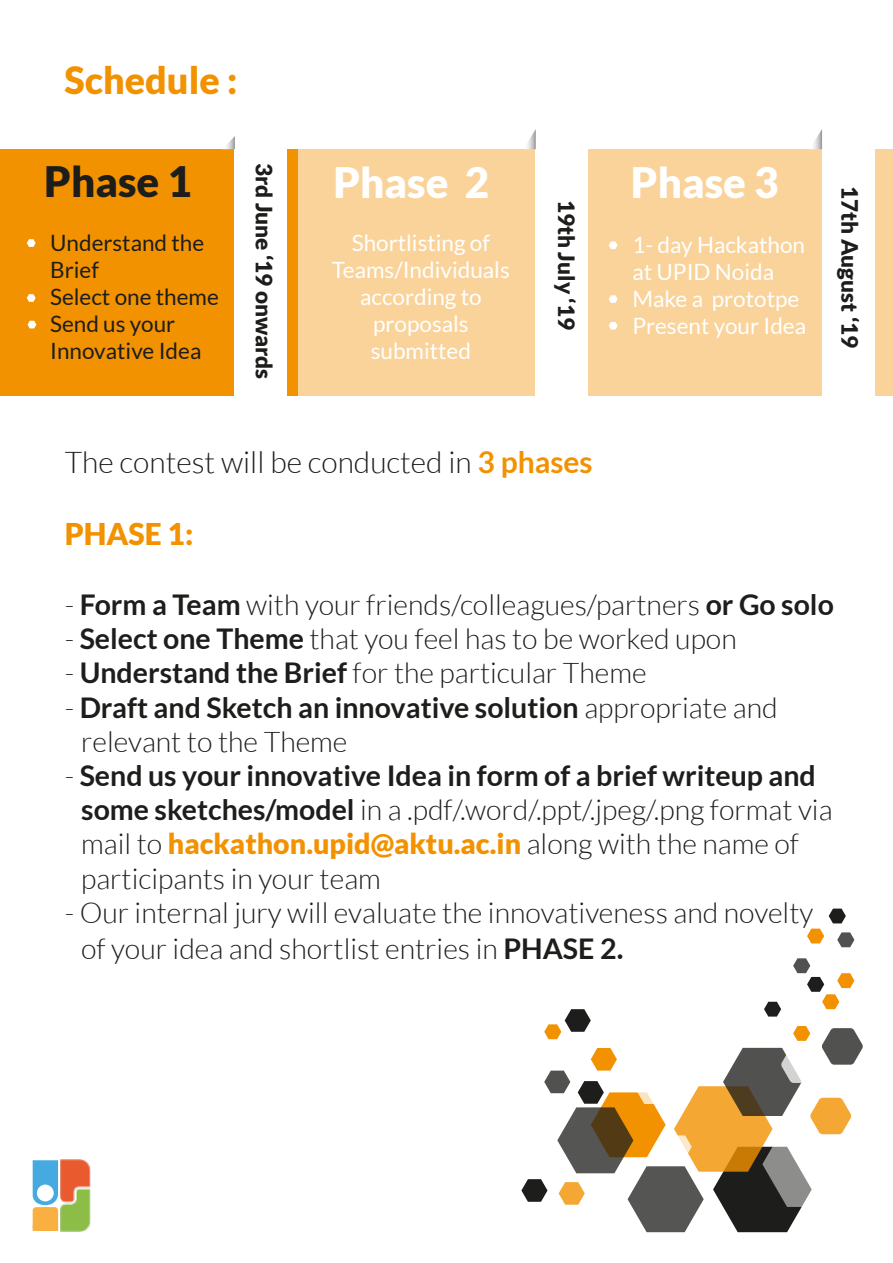
<style>
.page{position:relative;width:893px;height:1263px;background:#fff}
.page>*{position:absolute;margin:0;border:0;box-sizing:border-box;transform-origin:0 0}
.t1{font:900 42px "Lato";color:#fff}
.t2{font:900 42px "Lato";color:#1d1d1b}
.t3{font:900 37.5px "Lato";color:#f39200}
.t4{font:300 30px "Lato";color:#1d1d1b}
.t5{font:900 30px "Lato";color:#f39200}
.t6{font:300 28.5px/34.2px "Lato";color:#1d1d1b}
.t7{font:700 28.5px/34.2px "Lato";color:#1d1d1b}
.t8{font:22.5px/27px "Lato";color:#fff}
.t9{font:22.5px/27px "Lato";color:#1d1d1b}
.t10{font:900 22.5px "Lato";color:#1d1d1b}
.s1{font-weight:700;color:#f39200}
.s2{font-weight:700}
.s3{font-weight:300}
.s4{font-weight:900;color:#f39200}
.s5{font-weight:700;font-size:30px}
</style>
<div class="page">
<img style="left:60px;top:1159px;width:31px;height:73px">
<svg style="left:33px;top:1160px;width:25px;height:71px"></svg>
<div style="left:33px;top:1207px;width:25px;height:24px;background:#f9af42;border-radius:3px"></div>
<svg style="left:829px;top:908px;width:17px;height:15px"></svg>
<svg style="left:521px;top:929px;width:342px;height:303px"></svg>
<div style="left:595px;top:149px;width:298px;height:247px;background:#fad39a"></div>
<div style="left:297px;top:149px;width:298px;height:247px;background:#fad39a"></div>
<div style="left:0;top:149px;width:297px;height:247px;background:#f39200"></div>
<div style="left:235px;top:136px;width:52px;height:273px;background:#fff"></div>
<svg style="left:226px;top:136px;width:9px;height:13px"></svg>
<div style="left:536px;top:129px;width:52px;height:280px;background:#fff"></div>
<svg style="left:527px;top:129px;width:9px;height:20px"></svg>
<div style="left:822px;top:129px;width:52px;height:280px;background:#fff"></div>
<svg style="left:814px;top:129px;width:8px;height:20px"></svg>
<svg style="left:27px;top:239px;width:9px;height:8px"></svg>
<svg style="left:27px;top:294px;width:9px;height:8px"></svg>
<svg style="left:28px;top:321px;width:8px;height:7px"></svg>
<svg style="left:609px;top:241px;width:9px;height:8px"></svg>
<svg style="left:609px;top:295px;width:9px;height:8px"></svg>
<svg style="left:609px;top:322px;width:9px;height:8px"></svg>
<h2 class="t3" style="left:64px;top:59px;width:174px">Schedule :</h2>
<h1 class="t2" style="left:44px;top:157px;width:149px">Phase 1</h1>
<p class="t9" style="left:50px;top:229px;width:170px">Understand the<br>Brief<br>Select one theme<br>Send us your<br>Innovative Idea</p>
<p class="t10" style="left:277px;top:163px;width:218px;rotate:90deg">3rd June ‘19 onwards</p>
<h1 class="t1" style="left:333px;top:158px;width:157px">Phase 2</h1>
<p class="t8" style="left:332px;top:229px;width:179px;text-align:center">Shortlisting of<br>Teams/Individuals according to proposals submitted</p>
<p class="t10" style="left:580px;top:200px;width:131px;rotate:90deg">19th July ‘19</p>
<p class="t4" style="left:65px;top:446px;width:529px">The contest will be conducted in <span class="s1">3 phases</span></p>
<p class="t5" style="left:65px;top:516px;width:130px">PHASE 1:</p>
<h1 class="t1" style="left:631px;top:158px;width:149px">Phase 3</h1>
<p class="t8" style="left:632px;top:231px;width:175px">1- day Hackathon at UPID Noida<br>Make a prototpe<br>Present your Idea</p>
<p class="t10" style="left:863px;top:186px;width:163px;rotate:90deg">17th August ‘19</p>
<p class="t6" style="left:65px;top:588px;width:771px">- <span class="s2">Form a Team</span> with your friends/colleagues/partners <span class="s2">or Go solo</span></p>
<p class="t6" style="left:65px;top:622px;width:674px">- <span class="s2">Select one Theme</span> that you feel has to be worked upon</p>
<p class="t6" style="left:65px;top:656px;width:583px">- <span class="s2">Understand the Brief</span> for the particular Theme</p>
<p class="t7" style="left:81px;top:690px;width:698px;text-indent:-17px"><span class="s3">-</span> Draft and Sketch an innovative solution <span class="s3">appropriate and relevant to the Theme</span></p>
<p class="t6" style="left:81px;top:759px;width:753px;text-indent:-17px">- <span class="s2">Send us your innovative Idea in form of a brief writeup and some sketches/model</span> in a .pdf/.word/.ppt/.jpeg/.png format via mail to <span class="s4">hackathon.upid@aktu.ac.in</span> along with the name of participants in your team</p>
<p class="t6" style="left:81px;top:895px;width:734px;line-height:36px;text-indent:-17px">- Our internal jury will evaluate the innovativeness and novelty of your idea and shortlist entries in <span class="s2">PHASE 2</span><span class="s5">.</span></p>
</div>
